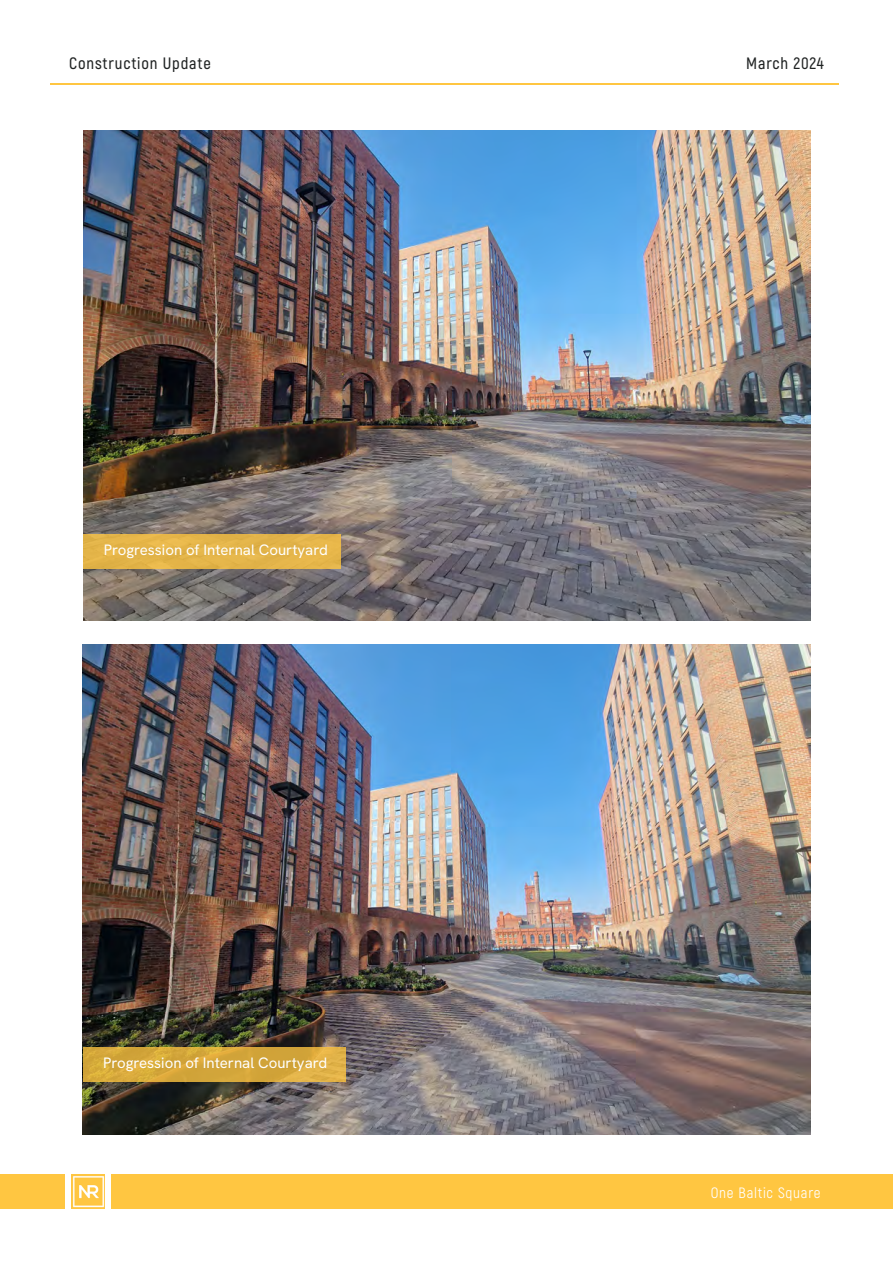
<style>
.page{position:relative;width:893px;height:1263px;background:#fff}
.page>*{position:absolute;margin:0;border:0;box-sizing:border-box;transform-origin:0 0}
.t1{font:600 16.5px "Akrobat";letter-spacing:.05em;color:#202323}
.t2{font:15px "Hanken Grotesk";color:#fff}
.t3{font:15px "Akrobat";letter-spacing:.05em;color:#fff}
</style>
<div class="page">
<hr style="left:50px;top:83px;width:788px;height:1px;background:#ffc641">
<div style="left:112px;top:1175px;width:781px;height:34px;background:#ffc641"></div>
<img style="left:72px;top:1175px;width:33px;height:34px">
<div style="left:0;top:1175px;width:65px;height:34px;background:#ffc641"></div>
<img style="left:84px;top:131px;width:726px;height:490px">
<div style="left:84px;top:534px;width:257px;height:34px;background:#e4b549"></div>
<img style="left:83px;top:644px;width:727px;height:490px">
<svg style="left:83px;top:1048px;width:262px;height:34px;background:#d7a93c"></svg>
<p class="t1" style="left:69px;top:53px;width:143px">Construction Update</p>
<p class="t1" style="left:746px;top:53px;width:79px">March 2024</p>
<p class="t2" style="left:104px;top:540px;width:226px">Progression of Internal Courtyard</p>
<p class="t2" style="left:103px;top:1053px;width:226px">Progression of Internal Courtyard</p>
<p class="t3" style="left:711px;top:1183px;width:111px">One Baltic Square</p>
</div>
